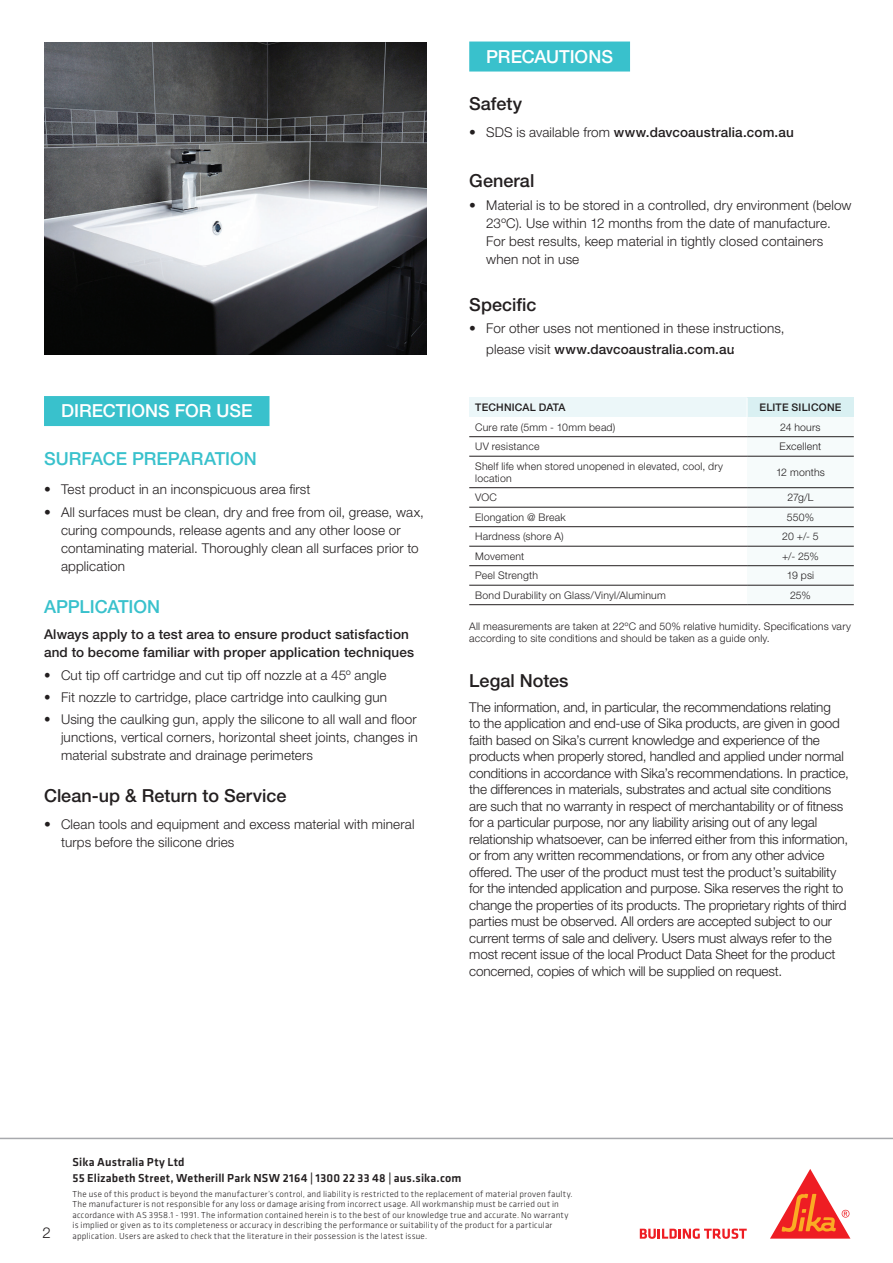
<style>
.page{position:relative;width:893px;height:1263px;background:#fff}
.page>*{position:absolute;margin:0;border:0;box-sizing:border-box;transform-origin:0 0}
.t1{font:500 18px "Helvetica Neue LT Std";color:#231f20}
.t2{font:500 18px "Helvetica Neue LT Std";color:#39c1cc}
.t3{font:500 18px "Helvetica Neue LT Std";color:#fff}
.t4{font:300 15px "Helvetica Neue LT Std";color:#231f20}
.t5{font:300 13.5px/16.5px "Helvetica Neue LT Std";letter-spacing:-.005em;color:#231f20}
.t6{font:300 13.5px/18px "Helvetica Neue LT Std";letter-spacing:-.005em;color:#231f20;text-align:justify;scale:.96 1}
.t7{font:500 13.5px/18px "Helvetica Neue LT Std";letter-spacing:.01em;color:#231f20}
.t8{font:500 12px/16.5px "Klavika";letter-spacing:.015em;color:#231f20}
.t9{font:300 10.5px/12px "Helvetica Neue LT Std";letter-spacing:.02em;color:#231f20}
.t10{font:500 10.5px "Helvetica Neue LT Std";letter-spacing:.02em;color:#231f20}
.t11{font:300 9px/10.5px "Klavika";letter-spacing:.025em;color:#231f20}
.s1{font-weight:300}
.s2{font-weight:500}
.s3{font-weight:500;font-size:18px;color:#fff}
</style>
<div class="page">
<div style="left:44px;top:396px;width:225px;height:30px;background:#39c1cc"></div>
<img style="left:44px;top:43px;width:383px;height:311px">
<div style="left:469px;top:42px;width:161px;height:30px;background:#39c1cc"></div>
<div style="left:469px;top:398px;width:278px;height:19px;background:#ecf7f9"></div>
<hr style="left:469px;top:436px;width:278px;height:1px;background:#231f20">
<hr style="left:469px;top:456px;width:278px;height:1px;background:#231f20">
<hr style="left:469px;top:487px;width:278px;height:1px;background:#231f20">
<hr style="left:469px;top:507px;width:278px;height:1px;background:#231f20">
<hr style="left:469px;top:526px;width:278px;height:1px;background:#231f20">
<hr style="left:469px;top:546px;width:278px;height:1px;background:#231f20">
<hr style="left:469px;top:565px;width:278px;height:1px;background:#231f20">
<hr style="left:469px;top:585px;width:278px;height:1px;background:#231f20">
<hr style="left:469px;top:604px;width:278px;height:1px;background:#231f20">
<svg style="left:747px;top:398px;width:107px;height:207px"></svg>
<svg style="left:640px;top:1228px;width:107px;height:11px"></svg>
<svg style="left:770px;top:1169px;width:80px;height:69px"></svg>
<hr style="left:0;top:1138px;width:893px;height:1px;background:#a8a9ad">
<h1 class="t3" style="left:61px;top:400px;width:193px">DIRECTIONS FOR USE</h1>
<h1 class="t2" style="left:44px;top:448px;width:214px">SURFACE PREPARATION</h1>
<p class="t5" style="left:44px;top:481px;width:268px">• Test product in an inconspicuous area first</p>
<p class="t5" style="left:61px;top:503px;width:364px;line-height:18px;text-indent:-17px">• All surfaces must be clean, dry and free from oil, grease, wax, curing compounds, release agents and any other loose or contaminating material. Thoroughly clean all surfaces prior to application</p>
<h1 class="t2" style="left:44px;top:596px;width:118px">APPLICATION</h1>
<p class="t7" style="left:44px;top:625px;width:372px">Always apply to a test area to ensure product satisfaction and to become familiar with proper application techniques</p>
<p class="t6" style="left:44px;top:666px;width:358px">• Cut tip off cartridge and cut tip off nozzle at a 45º angle</p>
<p class="t6" style="left:44px;top:688px;width:359px">• Fit nozzle to cartridge, place cartridge into caulking gun</p>
<p class="t6" style="left:61px;top:710px;width:373px;text-indent:-17px">• Using the caulking gun, apply the silicone to all wall and floor junctions, vertical corners, horizontal sheet joints, changes in material substrate and drainage perimeters</p>
<h1 class="t1" style="left:44px;top:785px;width:244px">Clean-up &amp; Return to Service</h1>
<p class="t5" style="left:61px;top:815px;width:355px;line-height:18px;text-indent:-17px">• Clean tools and equipment and excess material with mineral turps before the silicone dries</p>
<h1 class="t3" style="left:486px;top:46px;width:128px">PRECAUTIONS</h1>
<h1 class="t1" style="left:469px;top:93px;width:54px">Safety</h1>
<p class="t7" style="left:469px;top:123px;width:326px"><span class="s1">• SDS is available from</span> www.davcoaustralia.com.au</p>
<h1 class="t1" style="left:469px;top:170px;width:67px">General</h1>
<p class="t5" style="left:486px;top:196px;width:367px;line-height:18px;text-indent:-17px">• Material is to be stored in a controlled, dry environment (below 23ºC). Use within 12 months from the date of manufacture.<br>For best results, keep material in tightly closed containers when not in use</p>
<h1 class="t1" style="left:469px;top:294px;width:69px">Specific</h1>
<p class="t5" style="left:486px;top:318px;width:349px;line-height:21px;text-indent:-17px">• For other uses not mentioned in these instructions,<br>please visit <span class="s2">www.davcoaustralia.com.au</span><span class="s3">TECHNICAL</span></p>
<p class="t10" style="left:475px;top:401px;width:92px">TECHNICAL DATA</p>
<p class="t10" style="left:759px;top:401px;width:83px">ELITE SILICONE</p>
<p class="t9" style="left:475px;top:421px;width:142px">Cure rate (5mm - 10mm bead)</p>
<p class="t9" style="left:780px;top:421px;width:42px">24 hours</p>
<p class="t9" style="left:475px;top:440px;width:66px">UV resistance</p>
<p class="t9" style="left:779px;top:440px;width:43px">Excellent</p>
<p class="t9" style="left:475px;top:460px;width:249px">Shelf life when stored unopened in elevated, cool, dry location</p>
<p class="t9" style="left:776px;top:466px;width:50px">12 months</p>
<p class="t9" style="left:475px;top:491px;width:23px">VOC</p>
<p class="t9" style="left:787px;top:491px;width:28px">27g/L</p>
<p class="t9" style="left:475px;top:511px;width:92px">Elongation @ Break</p>
<p class="t9" style="left:787px;top:511px;width:29px">550%</p>
<p class="t9" style="left:475px;top:530px;width:90px">Hardness (shore A)</p>
<p class="t9" style="left:782px;top:530px;width:38px">20 +/- 5</p>
<p class="t9" style="left:475px;top:550px;width:51px">Movement</p>
<p class="t9" style="left:782px;top:550px;width:38px">+/- 25%</p>
<p class="t9" style="left:475px;top:569px;width:64px">Peel Strength</p>
<p class="t9" style="left:787px;top:569px;width:29px">19 psi</p>
<p class="t9" style="left:475px;top:589px;width:192px">Bond Durability on Glass/Vinyl/Aluminum</p>
<p class="t9" style="left:790px;top:589px;width:22px">25%</p>
<p class="t9" style="left:469px;top:620px;width:383px">All measurements are taken at 22ºC and 50% relative humidity. Specifications vary according to site conditions and should be taken as a guide only.</p>
<h1 class="t1" style="left:469px;top:669px;width:101px">Legal Notes</h1>
<p class="t5" style="left:469px;top:698px;width:381px">The information, and, in particular, the recommendations relating<br>to the application and end-use of Sika products, are given in good faith based on Sika’s current knowledge and experience of the products when properly stored, handled and applied under normal conditions in accordance with Sika’s recommendations. In practice, the differences in materials, substrates and actual site conditions are such that no warranty in respect of merchantability or of fitness for a particular purpose, nor any liability arising out of any legal relationship whatsoever, can be inferred either from this information, or from any written recommendations, or from any other advice offered. The user of the product must test the product’s suitability for the intended application and purpose. Sika reserves the right to change the properties of its products. The proprietary rights of third parties must be observed. All orders are accepted subject to our current terms of sale and delivery. Users must always refer to the most recent issue of the local Product Data Sheet for the product concerned, copies of which will be supplied on request.</p>
<p class="t4" style="left:43px;top:1224px;width:10px">2</p>
<p class="t8" style="left:73px;top:1153px;width:390px">Sika Australia Pty Ltd<br>55 Elizabeth Street, Wetherill Park NSW 2164 | 1300 22 33 48 | aus.sika.com</p>
<p class="t11" style="left:73px;top:1188px;width:502px">The use of this product is beyond the manufacturer’s control, and liability is restricted to the replacement of material proven faulty.<br>The manufacturer is not responsible for any loss or damage arising from incorrect usage. All workmanship must be carried out in accordance with AS 3958.1 - 1991. The information contained herein is to the best of our knowledge true and accurate. No warranty is implied or given as to its completeness or accuracy in describing the performance or suitability of the product for a particular application. Users are asked to check that the literature in their possession is the latest issue.</p>
</div>
